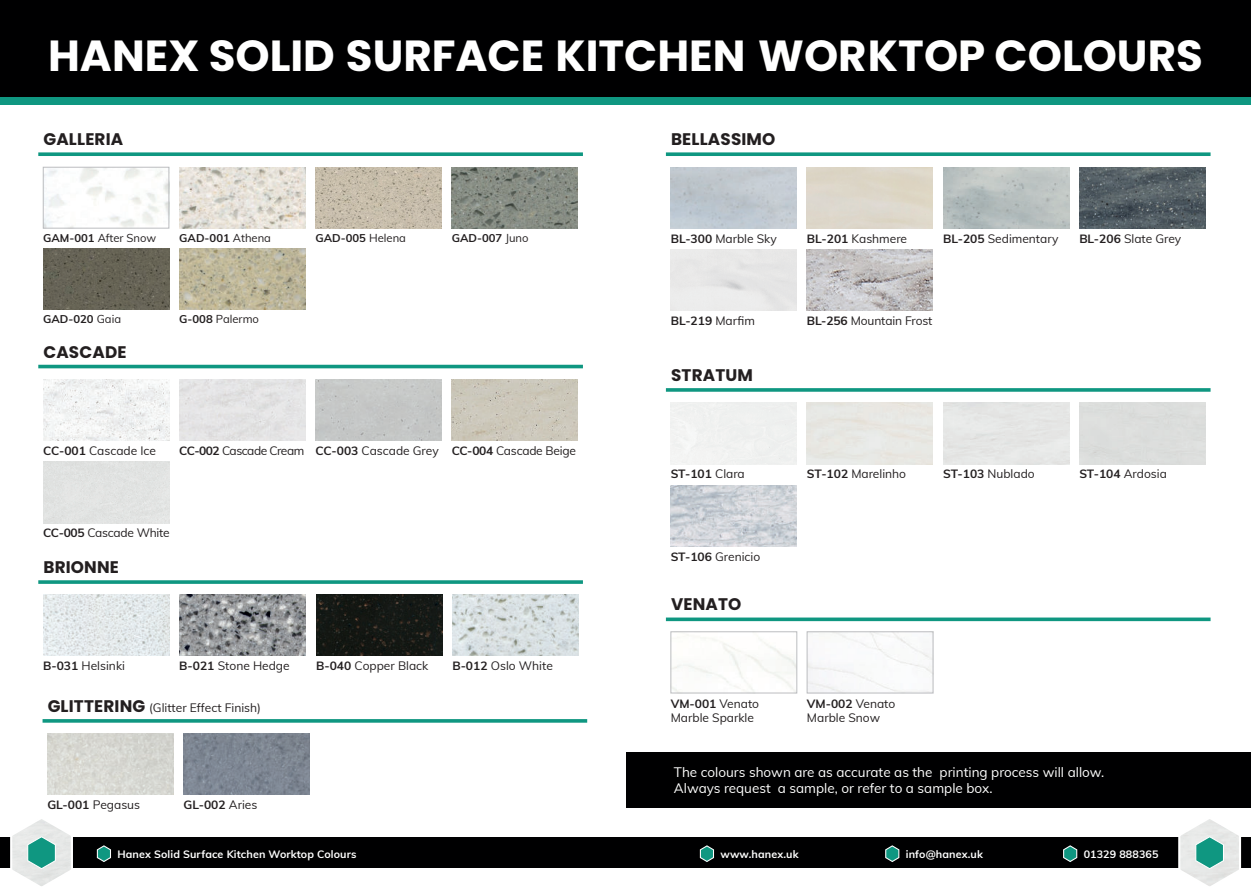
<style>
.page{position:relative;width:1251px;height:893px;background:#fff}
.page>*{position:absolute;margin:0;border:0;box-sizing:border-box;transform-origin:0 0}
.t1{font:700 43.5px "Poppins";color:#fff}
.t2{font:700 16.8px "Poppins";letter-spacing:.01em;color:#231f20}
.t3{font:13.5px/16.2px "Muli";color:#fff}
.t4{font:12px/14.4px "Muli";color:#231f20}
.t5{font:12px "Muli";letter-spacing:-.02em;color:#231f20}
.t6{font:700 12px "Muli";color:#231f20}
.t7{font:700 11.25px "Muli";color:#231f20}
.t8{font:11.25px "Muli";color:#231f20}
.t9{font:700 10.65px "Muli";letter-spacing:.01em;color:#fff}
.s1{font-weight:700}
.s2{font-weight:400}
.s3{font-family:"Poppins";font-weight:700;font-size:16.8px}
</style>
<div class="page">
<img style="left:47px;top:733px;width:126px;height:61px">
<img style="left:183px;top:733px;width:126px;height:61px">
<svg style="left:43px;top:719px;width:544px;height:4px;background:#26a18d"></svg>
<img style="left:943px;top:167px;width:125px;height:61px">
<img style="left:1079px;top:167px;width:125px;height:61px">
<img style="left:806px;top:249px;width:126px;height:62px">
<svg style="left:665px;top:152px;width:545px;height:4px;background:#28a18e"></svg>
<img style="left:670px;top:485px;width:126px;height:61px">
<svg style="left:665px;top:388px;width:545px;height:4px;background:#26a18d"></svg>
<img style="left:672px;top:634px;width:122px;height:57px">
<div style="left:670px;top:632px;width:126px;height:61px;border:1px solid #bcbdc0"></div>
<img style="left:808px;top:634px;width:123px;height:57px">
<div style="left:806px;top:632px;width:127px;height:61px;border:1px solid #bcbdc0"></div>
<svg style="left:665px;top:617px;width:545px;height:4px;background:#2fa592"></svg>
<img style="left:45px;top:169px;width:122px;height:57px">
<div style="left:43px;top:167px;width:126px;height:61px;border:1px solid #bcbdc0"></div>
<img style="left:179px;top:167px;width:126px;height:61px">
<img style="left:315px;top:167px;width:126px;height:61px">
<img style="left:451px;top:167px;width:126px;height:61px">
<img style="left:43px;top:249px;width:126px;height:61px">
<img style="left:179px;top:249px;width:126px;height:61px">
<svg style="left:38px;top:152px;width:545px;height:4px;background:#27a18e"></svg>
<img style="left:43px;top:379px;width:126px;height:62px">
<div style="left:179px;top:379px;width:126px;height:62px;background:#e4e4e5"></div>
<div style="left:315px;top:379px;width:126px;height:62px;background:#c5c7c6"></div>
<img style="left:451px;top:379px;width:126px;height:62px">
<div style="left:43px;top:462px;width:126px;height:61px;background:#e1e3e2"></div>
<hr style="left:38px;top:365px;width:545px;height:3px;background:#0f9781">
<img style="left:43px;top:594px;width:126px;height:62px">
<img style="left:179px;top:594px;width:126px;height:62px">
<img style="left:316px;top:594px;width:126px;height:62px">
<img style="left:452px;top:594px;width:126px;height:62px">
<svg style="left:38px;top:580px;width:545px;height:4px;background:#26a18d"></svg>
<div style="left:0;top:0;width:1250px;height:105px;background:#0f9781"></div>
<div style="left:0;top:0;width:1250px;height:96px;background:#000001"></div>
<div style="left:0;top:838px;width:1250px;height:30px;background:#000001"></div>
<svg style="left:96px;top:845px;width:15px;height:17px"></svg>
<svg style="left:9px;top:819px;width:65px;height:67px"></svg>
<svg style="left:699px;top:845px;width:15px;height:17px"></svg>
<svg style="left:885px;top:845px;width:14px;height:17px"></svg>
<svg style="left:1063px;top:845px;width:14px;height:17px"></svg>
<svg style="left:1176px;top:819px;width:65px;height:67px"></svg>
<div style="left:626px;top:752px;width:624px;height:56px;background:#000001"></div>
<h1 class="t1" style="left:48px;top:30px;width:1155px">HANEX SOLID SURFACE KITCHEN WORKTOP COLOURS</h1>
<h2 class="t2" style="left:43px;top:129px;width:81px">GALLERIA</h2>
<p class="t8" style="left:43px;top:233px;width:115px"><span class="s1">GAM-001</span> After Snow</p>
<p class="t7" style="left:179px;top:233px;width:93px">GAD-001 <span class="s2">Athena</span></p>
<p class="t7" style="left:315px;top:233px;width:92px">GAD-005 <span class="s2">Helena</span></p>
<p class="t7" style="left:451px;top:233px;width:78px">GAD-007 <span class="s2">Juno</span></p>
<p class="t7" style="left:43px;top:315px;width:79px">GAD-020 <span class="s2">Gaia</span></p>
<p class="t8" style="left:179px;top:315px;width:81px"><span class="s1">G-008</span> Palermo</p>
<h2 class="t2" style="left:43px;top:342px;width:85px">CASCADE</h2>
<p class="t4" style="left:43px;top:445px;width:114px"><span class="s1">CC-001</span> Cascade Ice</p>
<p class="t5" style="left:179px;top:446px;width:398px"><span class="s1">CC-002</span> Cascade Cream <span class="s1">CC-003</span> Cascade Grey <span class="s1">CC-004</span> Cascade Beige</p>
<p class="t5" style="left:43px;top:529px;width:128px"><span class="s1">CC-005</span> Cascade White</p>
<h2 class="t2" style="left:43px;top:557px;width:77px">BRIONNE</h2>
<p class="t4" style="left:43px;top:660px;width:83px"><span class="s1">B-031</span> Helsinki</p>
<p class="t4" style="left:179px;top:660px;width:112px"><span class="s1">B-021</span> Stone Hedge</p>
<p class="t4" style="left:316px;top:660px;width:114px"><span class="s1">B-040</span> Copper Black</p>
<p class="t4" style="left:452px;top:660px;width:102px"><span class="s1">B-012</span> Oslo White</p>
<p class="t4" style="left:48px;top:702px;width:215px"><span class="s3">GLITTERING</span> (Glitter Effect Finish)</p>
<p class="t4" style="left:47px;top:798px;width:94px"><span class="s1">GL-001</span> Pegasus</p>
<p class="t6" style="left:183px;top:800px;width:75px">GL-002 <span class="s2">Aries</span></p>
<h2 class="t2" style="left:671px;top:129px;width:106px">BELLASSIMO</h2>
<p class="t4" style="left:670px;top:232px;width:107px"><span class="s1">BL-300</span> Marble Sky</p>
<p class="t4" style="left:806px;top:232px;width:102px"><span class="s1">BL-201</span> Kashmere</p>
<p class="t4" style="left:942px;top:232px;width:117px"><span class="s1">BL-205</span> Sedimentary</p>
<p class="t4" style="left:1079px;top:232px;width:103px"><span class="s1">BL-206</span> Slate Grey</p>
<p class="t6" style="left:670px;top:316px;width:86px">BL-219 <span class="s2">Marfim</span></p>
<p class="t4" style="left:806px;top:315px;width:127px"><span class="s1">BL-256</span> Mountain Frost</p>
<h2 class="t2" style="left:671px;top:365px;width:83px">STRATUM</h2>
<p class="t6" style="left:670px;top:469px;width:76px">ST-101 <span class="s2">Clara</span></p>
<p class="t4" style="left:806px;top:468px;width:101px"><span class="s1">ST-102</span> Marelinho</p>
<p class="t4" style="left:942px;top:468px;width:93px"><span class="s1">ST-103</span> Nublado</p>
<p class="t4" style="left:1079px;top:468px;width:89px"><span class="s1">ST-104</span> Ardosia</p>
<p class="t4" style="left:670px;top:551px;width:91px"><span class="s1">ST-106</span> Grenicio</p>
<h2 class="t2" style="left:671px;top:594px;width:72px">VENATO</h2>
<p class="t4" style="left:670px;top:697px;width:90px"><span class="s1">VM-001</span> Venato<br>Marble Sparkle</p>
<p class="t4" style="left:806px;top:697px;width:90px"><span class="s1">VM-002</span> Venato<br>Marble Snow</p>
<p class="t3" style="left:673px;top:766px;width:432px">The colours shown are as accurate as the printing process will allow.<br>Always request a sample, or refer to a sample box.</p>
<p class="t9" style="left:117px;top:850px;width:240px">Hanex Solid Surface Kitchen Worktop Colours</p>
<p class="t9" style="left:720px;top:850px;width:80px">www.hanex.uk</p>
<p class="t9" style="left:905px;top:850px;width:79px">info@hanex.uk</p>
<p class="t9" style="left:1083px;top:850px;width:76px">01329 888365</p>
</div>
